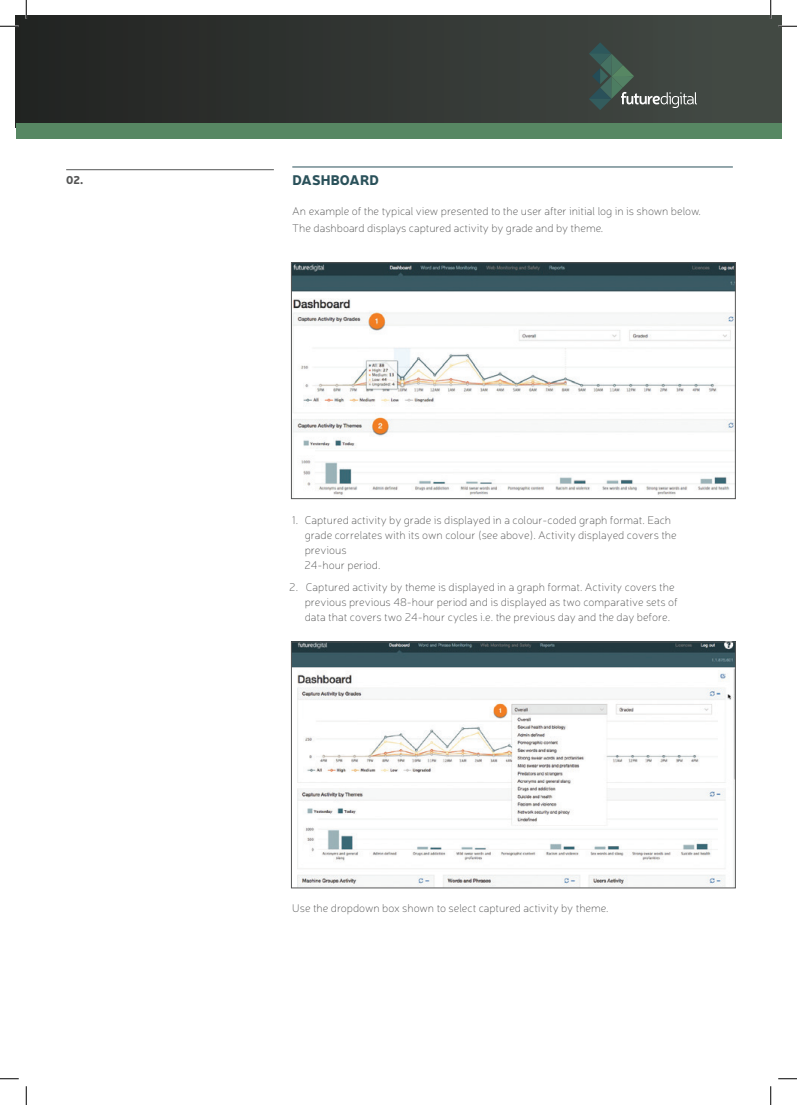
<style>
.page{position:relative;width:797px;height:1105px;background:#fff}
.page>*{position:absolute;margin:0;border:0;box-sizing:border-box;transform-origin:0 0}
.t1{font:900 13.75px "Neris";letter-spacing:.01em;color:#2a515a}
.t2{font:100 11.25px/15px "Neris";color:#555656}
.t3{font:900 11.25px "Neris";color:#555656}
</style>
<div class="page">
<div style="left:16px;top:16px;width:765px;height:112px;background:linear-gradient(to right,#222322,#444b46)"></div>
<div style="left:16px;top:123px;width:765px;height:16px;background:#578763"></div>
<svg style="left:589px;top:42px;width:108px;height:68px;background:#47544e"></svg>
<hr style="left:292px;top:167px;width:441px;height:1px;background:#2a515a">
<hr style="left:66px;top:169px;width:208px;height:1px;background:#555656">
<img style="left:293px;top:644px;width:440px;height:242px">
<div style="left:291px;top:642px;width:444px;height:246px;border:1px solid #555656"></div>
<img style="left:293px;top:264px;width:440px;height:231px">
<div style="left:291px;top:262px;width:444px;height:237px;border:1px solid #555656"></div>
<svg style="left:0;top:25px;width:19px;height:2px"></svg>
<svg style="left:778px;top:25px;width:19px;height:2px"></svg>
<svg style="left:0;top:1078px;width:19px;height:1px"></svg>
<svg style="left:778px;top:1078px;width:19px;height:1px"></svg>
<svg style="left:25px;top:0;width:2px;height:19px"></svg>
<svg style="left:25px;top:1086px;width:2px;height:19px"></svg>
<svg style="left:770px;top:0;width:1px;height:19px"></svg>
<svg style="left:770px;top:1086px;width:1px;height:19px"></svg>
<p class="t3" style="left:66px;top:172px;width:19px">02.</p>
<p class="t1" style="left:292px;top:170px;width:88px">DASHBOARD</p>
<p class="t2" style="left:292px;top:203px;width:410px;line-height:16.2px">An example of the typical view presented to the user after initial log in is shown below.<br>The dashboard displays captured activity by grade and by theme.</p>
<p class="t2" style="left:304px;top:513px;width:374px;text-indent:-12px">1. Captured activity by grade is displayed in a colour-coded graph format. Each grade correlates with its own colour (see above). Activity displayed covers the previous<br>24-hour period.</p>
<p class="t2" style="left:305px;top:580px;width:374px;text-indent:-15px">2. Captured activity by theme is displayed in a graph format. Activity covers the previous previous 48-hour period and is displayed as two comparative sets of data that covers two 24-hour cycles i.e. the previous day and the day before.</p>
<p class="t2" style="left:292px;top:901px;width:318px">Use the dropdown box shown to select captured activity by theme.</p>
</div>
